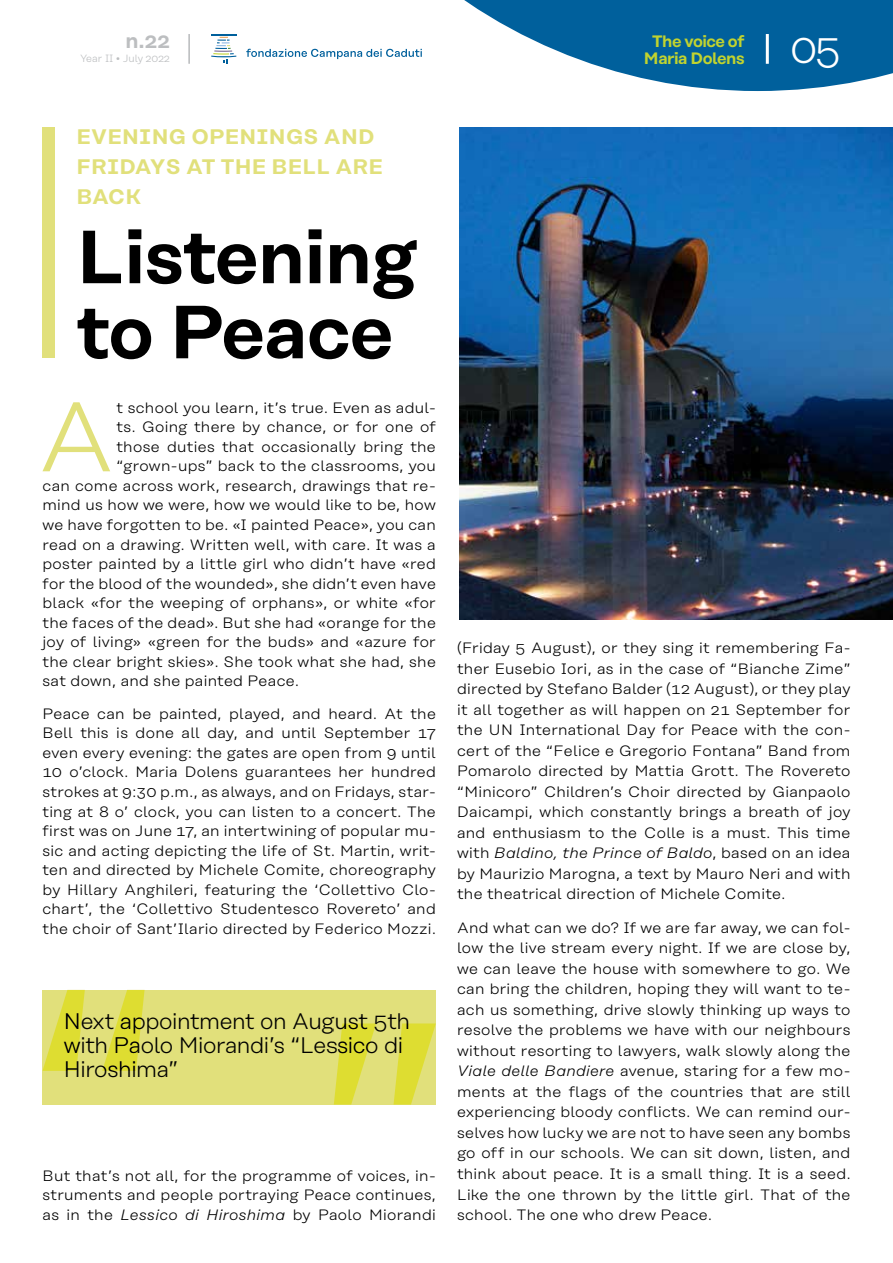
<style>
.page{position:relative;width:893px;height:1263px;background:#fff}
.page>*{position:absolute;margin:0;border:0;box-sizing:border-box;transform-origin:0 0}
.t1{font:300 98.55px "Rational Text";color:#e1e07b;scale:1.05 1}
.t2{font:600 75px/75px "Rational Text";letter-spacing:-.01em;color:#000}
.t3{font:300 42px "Rational Text";color:#fff}
.t4{font:300 22.5px/24px "Rational Text";letter-spacing:-.015em;color:#000}
.t5{font:600 21px/29.7px "Rational Text";letter-spacing:.01em;color:#e1e07b}
.t6{font:600 21px "Rational Text";color:#bcbec0}
.t7{font:600 16.5px/16.5px "Rational Text";letter-spacing:-.03em;color:#c1d32f;text-align:center}
.t8{font:300 15px/20.5px "Rational Text";letter-spacing:.02em;color:#000;text-align:justify;scale:1.05 1}
.t9{font:300 10.5px "Rational Text";color:#bcbec0}
.s1{font-style:italic}
</style>
<div class="page">
<svg style="left:246px;top:49px;width:176px;height:10px"></svg>
<svg style="left:211px;top:34px;width:25px;height:30px"></svg>
<svg style="left:464px;top:0;width:429px;height:91px"></svg>
<hr style="left:766px;top:34px;width:3px;height:30px;background:#fff">
<hr style="left:188px;top:34px;width:2px;height:30px;background:#bcbec0">
<div style="left:43px;top:990px;width:393px;height:114px;background:#e1e07b"></div>
<svg style="left:43px;top:990px;width:102px;height:81px"></svg>
<svg style="left:334px;top:1023px;width:102px;height:81px"></svg>
<div style="left:43px;top:128px;width:12px;height:230px;background:#e1e07b"></div>
<img style="left:459px;top:128px;width:434px;height:492px">
<h3 class="t6" style="left:125px;top:28px;width:46px">n.22</h3>
<p class="t9" style="left:80px;top:53px;width:91px">Year II • July 2022</p>
<p class="t7" style="left:644px;top:33px;width:102px">The voice of<br>Maria Dolens</p>
<h3 class="t3" style="left:790px;top:25px;width:53px">05</h3>
<h3 class="t5" style="left:77px;top:122px;width:308px">EVENING OPENINGS AND<br>FRIDAYS AT THE BELL ARE<br>BACK</h3>
<h2 class="t2" style="left:77px;top:219px;width:342px">Listening to Peace</h2>
<h1 class="t1" style="left:38px;top:381px;width:75px">A</h1>
<p class="t8" style="left:116px;top:397px;width:306px">t school you learn, it’s true. Even as adul-</p>
<p class="t8" style="left:116px;top:417px;width:306px">ts. Going there by chance, or for one of</p>
<p class="t8" style="left:116px;top:436px;width:306px">those duties that occasionally bring the</p>
<p class="t8" style="left:116px;top:456px;width:306px">“grown-ups” back to the classrooms, you</p>
<p class="t8" style="left:43px;top:475px;width:376px">can come across work, research, drawings that re-</p>
<p class="t8" style="left:43px;top:495px;width:376px">mind us how we were, how we would like to be, how</p>
<p class="t8" style="left:43px;top:514px;width:376px">we have forgotten to be. «I painted Peace», you can</p>
<p class="t8" style="left:43px;top:534px;width:376px">read on a drawing. Written well, with care. It was a</p>
<p class="t8" style="left:43px;top:554px;width:376px">poster painted by a little girl who didn’t have «red</p>
<p class="t8" style="left:43px;top:573px;width:376px">for the blood of the wounded», she didn’t even have</p>
<p class="t8" style="left:43px;top:593px;width:376px">black «for the weeping of orphans», or white «for</p>
<p class="t8" style="left:43px;top:612px;width:376px">the faces of the dead». But she had «orange for the</p>
<p class="t8" style="left:43px;top:632px;width:376px">joy of living» «green for the buds» and «azure for</p>
<p class="t8" style="left:43px;top:651px;width:376px">the clear bright skies». She took what she had, she</p>
<p class="t8" style="left:43px;top:671px;width:246px">sat down, and she painted Peace.</p>
<p class="t8" style="left:43px;top:704px;width:376px;line-height:19.5px">Peace can be painted, played, and heard. At the Bell this is done all day, and until September 17 even every evening: the gates are open from 9 until 10 o’clock. Maria Dolens guarantees her hundred strokes at 9:30 p.m., as always, and on Fridays, star&shy;ting at 8 o’ clock, you can listen to a concert. The first was on June 17, an intertwining of popular mu&shy;sic and acting depicting the life of St. Martin, writ&shy;ten and directed by Michele Comite, choreography by Hillary Anghileri, featuring the ‘Collettivo Clo&shy;chart’, the ‘Collettivo Studentesco Rovereto’ and the choir of Sant’Ilario directed by Federico Mozzi.</p>
<h3 class="t4" style="left:64px;top:1009px;width:348px">Next appointment on August 5th with Paolo Miorandi’s “Lessico di<br>Hiroshima”</h3>
<p class="t8" style="left:43px;top:1166px;width:376px;line-height:19.5px">But that’s not all, for the programme of voices, in&shy;struments and people portraying Peace continues, as in the <span class="s1">Lessico di Hiroshima</span> by Paolo Miorandi</p>
<p class="t8" style="left:457px;top:638px;width:376px">(Friday 5 August), or they sing it remembering Fa&shy;ther Eusebio Iori, as in the case of “Bianche Zime” directed by Stefano Balder (12 August), or they play it all together as will happen on 21 September for the UN International Day for Peace with the con&shy;cert of the “Felice e Gregorio Fontana” Band from Pomarolo directed by Mattia Grott. The Rovereto “Minicoro” Children’s Choir directed by Gianpaolo Daicampi, which constantly brings a breath of joy and enthusiasm to the Colle is a must. This time with <span class="s1">Baldino, the Prince of Baldo</span>, based on an idea by Maurizio Marogna, a text by Mauro Neri and with the theatrical direction of Michele Comite.</p>
<p class="t8" style="left:457px;top:917px;width:376px">And what can we do? If we are far away, we can fol&shy;low the live stream every night. If we are close by, we can leave the house with somewhere to go. We can bring the children, hoping they will want to te&shy;ach us something, drive slowly thinking up ways to resolve the problems we have with our neighbours without resorting to lawyers, walk slowly along the <span class="s1">Viale delle Bandiere</span> avenue, staring for a few mo&shy;ments at the flags of the countries that are still experiencing bloody conflicts. We can remind our&shy;selves how lucky we are not to have seen any bombs go off in our schools. We can sit down, listen, and think about peace. It is a small thing. It is a seed.<br>Like the one thrown by the little girl. That of the school. The one who drew Peace.</p>
</div>
